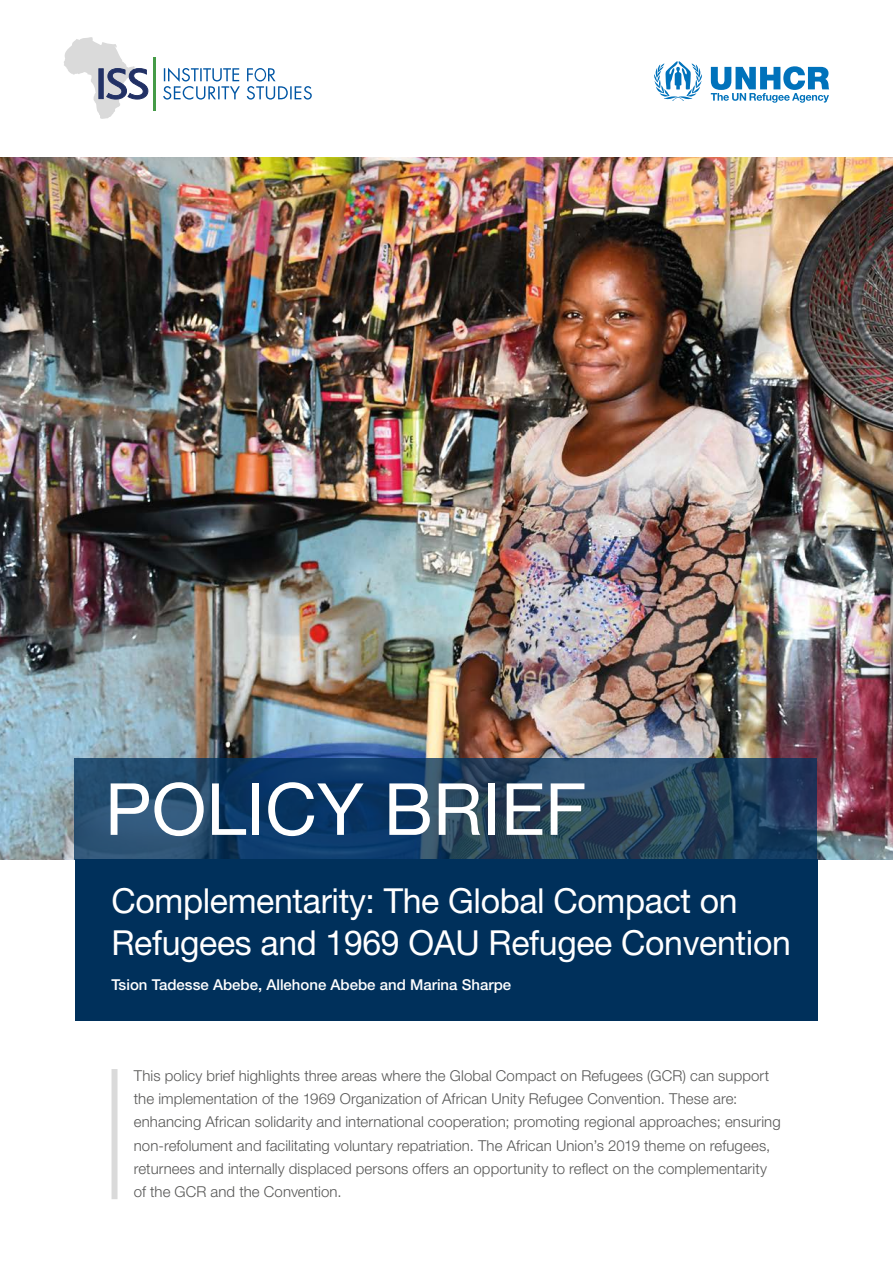
<style>
.page{position:relative;width:893px;height:1263px;background:#fff}
.page>*{position:absolute;margin:0;border:0;box-sizing:border-box;transform-origin:0 0}
.t1{font:72px "Helvetica Neue LT Std";color:#fff}
.t2{font:34.5px/42px "Helvetica Neue LT Std";letter-spacing:-.01em;color:#fff}
.t3{font:300 15px/23.2px "Helvetica Neue LT Std";letter-spacing:.005em;color:#575756}
.t4{font:500 15px "Helvetica Neue LT Std";color:#fff}
</style>
<div class="page">
<svg style="left:163px;top:68px;width:149px;height:32px"></svg>
<hr style="left:154px;top:57px;width:2px;height:54px;background:#459b47">
<svg style="left:64px;top:37px;width:85px;height:82px"></svg>
<img style="left:0;top:158px;width:893px;height:702px">
<svg style="left:74px;top:758px;width:742px;height:102px;background:#1f4263"></svg>
<div style="left:112px;top:1069px;width:6px;height:130px;background:#dadada"></div>
<div style="left:75px;top:859px;width:742px;height:162px;background:#00305b"></div>
<svg style="left:654px;top:61px;width:48px;height:40px"></svg>
<svg style="left:711px;top:66px;width:118px;height:37px"></svg>
<h1 class="t1" style="left:105px;top:766px;width:483px">POLICY BRIEF</h1>
<h2 class="t2" style="left:111px;top:879px;width:681px">Complementarity: The Global Compact on<br>Refugees and 1969 OAU Refugee Convention</h2>
<p class="t4" style="left:111px;top:976px;width:401px">Tsion Tadesse Abebe, Allehone Abebe and Marina Sharpe</p>
<p class="t3" style="left:134px;top:1063px;width:648px">This policy brief highlights three areas where the Global Compact on Refugees (GCR) can support the implementation of the 1969 Organization of African Unity Refugee Convention. These are: enhancing African solidarity and international cooperation; promoting regional approaches; ensuring non-refolument and facilitating voluntary repatriation. The African Union’s 2019 theme on refugees, returnees and internally displaced persons offers an opportunity to reflect on the complementarity of the GCR and the Convention.</p>
</div>
